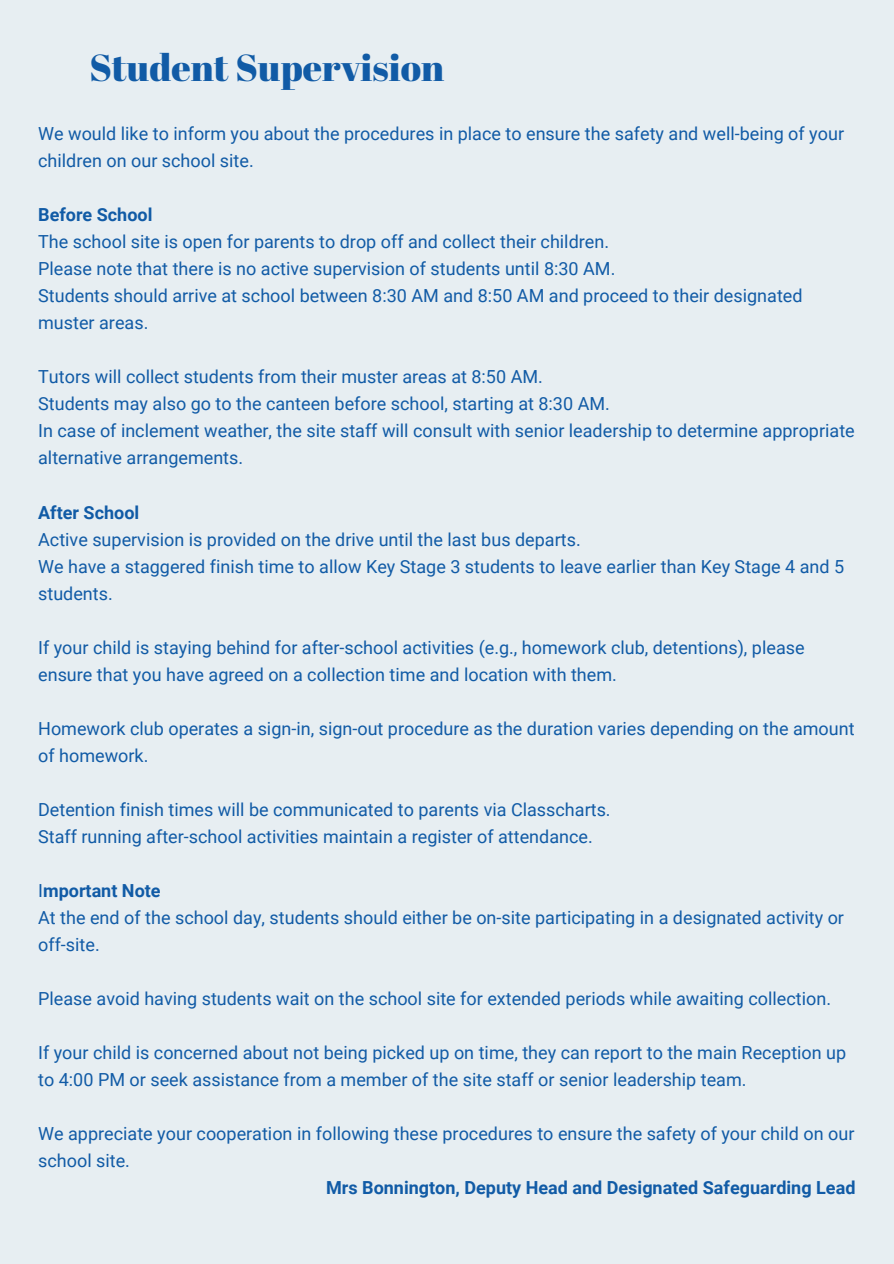
<style>
.page{position:relative;width:894px;height:1264px;background:#fff}
.page>*{position:absolute;margin:0;border:0;box-sizing:border-box;transform-origin:0 0}
.t1{font:37.5px "Abril Fatface";color:#115ba6}
.t2{font:18px/27px "Roboto";color:#115ba6}
.t3{font:700 18px "Roboto";color:#115ba6}
.s1{font-weight:700}
</style>
<div class="page">
<div style="left:0;top:0;width:893px;height:1263px;background:#e7eef2"></div>
<h1 class="t1" style="left:89px;top:41px;width:356px">Student Supervision</h1>
<p class="t2" style="left:38px;top:120px;width:807px">We would like to inform you about the procedures in place to ensure the safety and well-being of your children on our school site.</p>
<p class="t3" style="left:38px;top:202px;width:116px">Before School</p>
<p class="t2" style="left:38px;top:228px;width:765px">The school site is open for parents to drop off and collect their children.<br>Please note that there is no active supervision of students until 8:30 AM.<br>Students should arrive at school between 8:30 AM and 8:50 AM and proceed to their designated muster areas.</p>
<p class="t2" style="left:38px;top:363px;width:817px">Tutors will collect students from their muster areas at 8:50 AM.<br>Students may also go to the canteen before school, starting at 8:30 AM.<br>In case of inclement weather, the site staff will consult with senior leadership to determine appropriate alternative arrangements.</p>
<p class="t3" style="left:38px;top:499px;width:103px">After School</p>
<p class="t2" style="left:38px;top:525px;width:807px">Active supervision is provided on the drive until the last bus departs.<br>We have a staggered finish time to allow Key Stage 3 students to leave earlier than Key Stage 4 and 5 students.</p>
<p class="t2" style="left:38px;top:633px;width:767px">If your child is staying behind for after-school activities (e.g., homework club, detentions), please ensure that you have agreed on a collection time and location with them.</p>
<p class="t2" style="left:38px;top:714px;width:817px">Homework club operates a sign-in, sign-out procedure as the duration varies depending on the amount of homework.</p>
<p class="t2" style="left:38px;top:795px;width:574px">Detention finish times will be communicated to parents via Classcharts.<br>Staff running after-school activities maintain a register of attendance.</p>
<p class="t2" style="left:38px;top:876px;width:807px">I<span class="s1">mportant Note<br></span>At the end of the school day, students should either be on-site participating in a designated activity or off-site.</p>
<p class="t2" style="left:38px;top:984px;width:794px">Please avoid having students wait on the school site for extended periods while awaiting collection.</p>
<p class="t2" style="left:38px;top:1038px;width:809px">If your child is concerned about not being picked up on time, they can report to the main Reception up to 4:00 PM or seek assistance from a member of the site staff or senior leadership team.</p>
<p class="t2" style="left:38px;top:1119px;width:817px">We appreciate your cooperation in following these procedures to ensure the safety of your child on our school site.</p>
<p class="t3" style="left:326px;top:1174px;width:530px">Mrs Bonnington, Deputy Head and Designated Safeguarding Lead</p>
</div>
